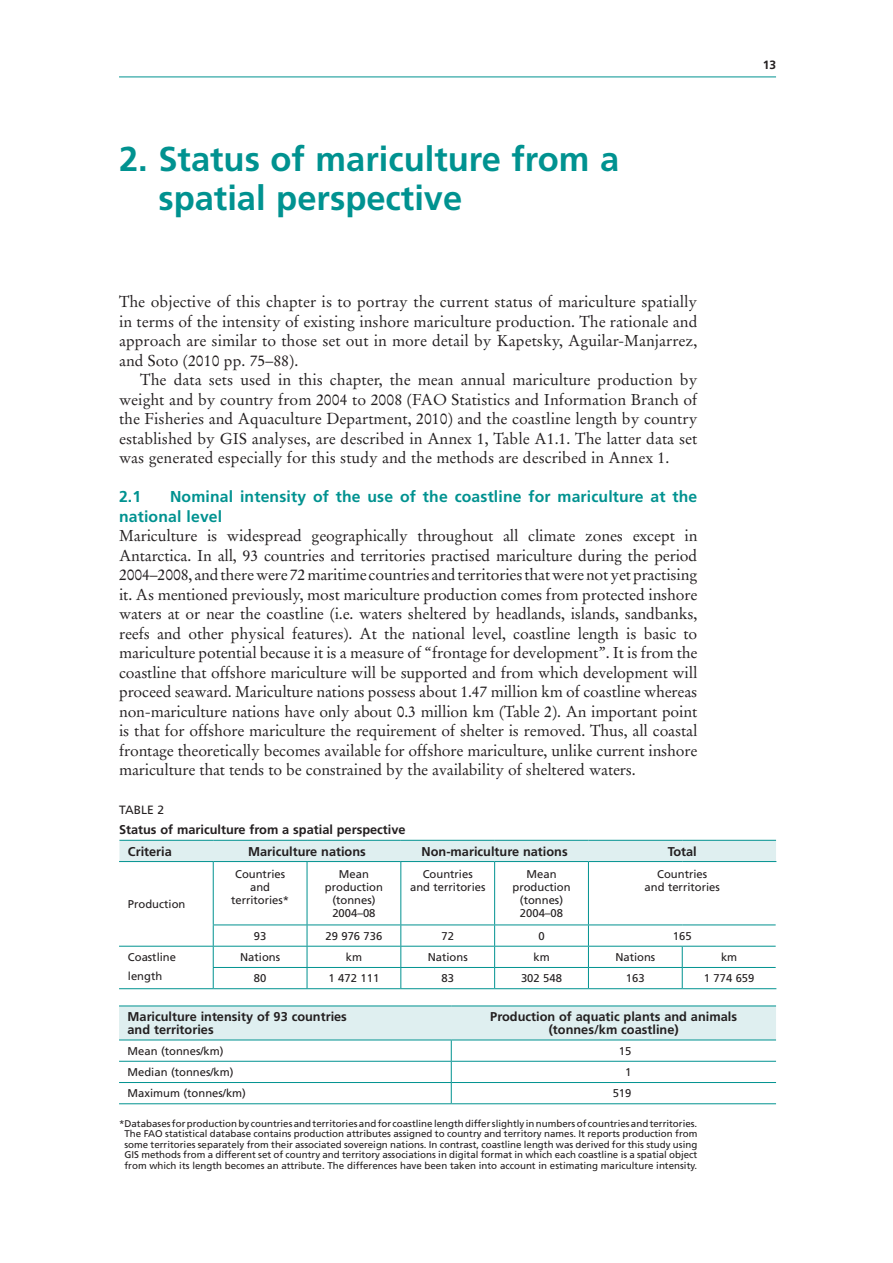
<style>
.page{position:relative;width:893px;height:1263px;background:#fff}
.page>*{position:absolute;margin:0;border:0;box-sizing:border-box;transform-origin:0 0}
.t1{font:700 34.5px/39px "Frutiger LT Std";color:#009290}
.t2{font:15.75px/19.5px "Stempel Garamond LT Std";color:#231f20;text-align:justify}
.t3{font:700 15.75px/19.5px "Frutiger LT Std";letter-spacing:.01em;color:#009290}
.t4{font:700 12.75px/12.8px "Frutiger LT Std";color:#231f20}
.t5{font:12px "Frutiger LT Std";color:#231f20}
.t6{font:700 12px "Frutiger LT Std";color:#231f20}
.t7{font:11.25px/12.8px "Frutiger LT Std";color:#231f20;text-align:center}
.t8{font:9.75px/10.5px "Frutiger LT Std";color:#231f20;text-align:center}
</style>
<div class="page">
<hr style="left:119px;top:77px;width:657px;height:1px;background:#009290">
<div style="left:119px;top:841px;width:657px;height:20px;background:#dfeff0"></div>
<hr style="left:119px;top:988px;width:94px;height:1px;background:#009290">
<hr style="left:213px;top:988px;width:94px;height:1px;background:#009290">
<hr style="left:307px;top:988px;width:94px;height:1px;background:#009290">
<hr style="left:401px;top:988px;width:94px;height:1px;background:#009290">
<hr style="left:495px;top:988px;width:93px;height:1px;background:#009290">
<hr style="left:588px;top:988px;width:94px;height:1px;background:#009290">
<hr style="left:682px;top:988px;width:94px;height:1px;background:#009290">
<hr style="left:119px;top:840px;width:94px;height:1px;background:#009290">
<hr style="left:213px;top:840px;width:94px;height:1px;background:#009290">
<hr style="left:307px;top:840px;width:94px;height:1px;background:#009290">
<hr style="left:401px;top:840px;width:94px;height:1px;background:#009290">
<hr style="left:495px;top:840px;width:93px;height:1px;background:#009290">
<hr style="left:588px;top:840px;width:94px;height:1px;background:#009290">
<hr style="left:682px;top:840px;width:94px;height:1px;background:#009290">
<hr style="left:119px;top:861px;width:94px;height:1px;background:#009290">
<hr style="left:213px;top:861px;width:94px;height:1px;background:#009290">
<hr style="left:307px;top:861px;width:94px;height:1px;background:#009290">
<hr style="left:401px;top:861px;width:94px;height:1px;background:#009290">
<hr style="left:495px;top:861px;width:93px;height:1px;background:#009290">
<hr style="left:588px;top:861px;width:94px;height:1px;background:#009290">
<hr style="left:682px;top:861px;width:94px;height:1px;background:#009290">
<hr style="left:213px;top:862px;width:1px;height:62px;background:#009290">
<hr style="left:307px;top:862px;width:1px;height:62px;background:#009290">
<hr style="left:400px;top:862px;width:1px;height:62px;background:#009290">
<hr style="left:494px;top:862px;width:1px;height:62px;background:#009290">
<hr style="left:588px;top:862px;width:1px;height:62px;background:#009290">
<hr style="left:119px;top:946px;width:94px;height:1px;background:#009290">
<hr style="left:213px;top:946px;width:94px;height:1px;background:#009290">
<hr style="left:307px;top:946px;width:94px;height:1px;background:#009290">
<hr style="left:401px;top:946px;width:94px;height:1px;background:#009290">
<hr style="left:495px;top:946px;width:93px;height:1px;background:#009290">
<hr style="left:588px;top:946px;width:94px;height:1px;background:#009290">
<hr style="left:682px;top:946px;width:94px;height:1px;background:#009290">
<hr style="left:213px;top:967px;width:94px;height:1px;background:#009290">
<svg style="left:213px;top:925px;width:1px;height:63px"></svg>
<hr style="left:307px;top:967px;width:94px;height:1px;background:#009290">
<svg style="left:307px;top:925px;width:1px;height:63px"></svg>
<hr style="left:401px;top:967px;width:94px;height:1px;background:#009290">
<svg style="left:400px;top:925px;width:1px;height:63px"></svg>
<hr style="left:495px;top:967px;width:93px;height:1px;background:#009290">
<svg style="left:494px;top:925px;width:1px;height:63px"></svg>
<hr style="left:588px;top:967px;width:94px;height:1px;background:#009290">
<svg style="left:588px;top:925px;width:1px;height:63px"></svg>
<hr style="left:682px;top:967px;width:94px;height:1px;background:#009290">
<svg style="left:682px;top:946px;width:1px;height:42px"></svg>
<hr style="left:213px;top:924px;width:94px;height:1px;background:#009290">
<hr style="left:307px;top:924px;width:94px;height:1px;background:#009290">
<hr style="left:401px;top:924px;width:94px;height:1px;background:#009290">
<hr style="left:495px;top:924px;width:93px;height:1px;background:#009290">
<hr style="left:588px;top:924px;width:94px;height:1px;background:#009290">
<hr style="left:682px;top:924px;width:94px;height:1px;background:#009290">
<hr style="left:119px;top:1005px;width:332px;height:1px;background:#009290">
<hr style="left:451px;top:1005px;width:325px;height:1px;background:#009290">
<hr style="left:119px;top:1103px;width:332px;height:1px;background:#009290">
<hr style="left:451px;top:1103px;width:325px;height:1px;background:#009290">
<svg style="left:119px;top:1006px;width:657px;height:97px"></svg>
<h1 class="t1" style="left:158px;top:139px;width:462px;text-indent:-39px">2. Status of mariculture from a spatial perspective</h1>
<p class="t6" style="left:763px;top:57px;width:15px">13</p>
<p class="t2" style="left:119px;top:292px;width:580px">The objective of this chapter is to portray the current status of mariculture spatially in terms of the intensity of existing inshore mariculture production. The rationale and approach are similar to those set out in more detail by Kapetsky, Aguilar-Manjarrez, and Soto (2010 pp. 75–88).</p>
<p class="t2" style="left:119px;top:370px;width:580px;text-indent:21px">The data sets used in this chapter, the mean annual mariculture production by weight and by country from 2004 to 2008 (FAO Statistics and Information Branch of the Fisheries and Aquaculture Department, 2010) and the coastline length by country established by GIS analyses, are described in Annex 1, Table A1.1. The latter data set was generated especially for this study and the methods are described in Annex 1.</p>
<p class="t3" style="left:119px;top:487px;width:24px">2.1</p>
<p class="t3" style="left:119px;top:487px;width:580px;text-indent:51px">Nominal intensity of the use of the coastline for mariculture at the national level</p>
<p class="t2" style="left:119px;top:526px;width:580px">Mariculture is widespread geographically throughout all climate zones except in Antarctica. In all, 93 countries and territories practised mariculture during the period 2004–2008, and there were 72 maritime countries and territories that were not yet practising it. As mentioned previously, most mariculture production comes from protected inshore waters at or near the coastline (i.e. waters sheltered by headlands, islands, sandbanks, reefs and other physical features). At the national level, coastline length is basic to mariculture potential because it is a measure of “frontage for development”. It is from the coastline that offshore mariculture will be supported and from which development will proceed seaward. Mariculture nations possess about 1.47 million km of coastline whereas non-mariculture nations have only about 0.3 million km (Table 2). An important point is that for offshore mariculture the requirement of shelter is removed. Thus, all coastal frontage theoretically becomes available for offshore mariculture, unlike current inshore mariculture that tends to be constrained by the availability of sheltered waters.</p>
<p class="t5" style="left:119px;top:803px;width:47px">TABLE 2</p>
<p class="t4" style="left:128px;top:819px;width:279px;line-height:21.8px;text-indent:-9px">Status of mariculture from a spatial perspective<br>Criteria</p>
<p class="t4" style="left:248px;top:845px;width:119px">Mariculture nations</p>
<p class="t4" style="left:422px;top:845px;width:148px">Non-mariculture nations</p>
<p class="t4" style="left:668px;top:845px;width:31px">Total</p>
<p class="t7" style="left:128px;top:898px;width:59px">Production</p>
<p class="t7" style="left:231px;top:868px;width:60px">Countries and territories*</p>
<p class="t7" style="left:325px;top:868px;width:60px">Mean production (tonnes)<br>2004–08</p>
<p class="t7" style="left:410px;top:868px;width:77px">Countries<br>and territories</p>
<p class="t7" style="left:512px;top:868px;width:60px">Mean production (tonnes)<br>2004–08</p>
<p class="t7" style="left:645px;top:868px;width:77px">Countries<br>and territories</p>
<p class="t7" style="left:254px;top:929px;width:14px">93</p>
<p class="t7" style="left:325px;top:929px;width:58px">29 976 736</p>
<p class="t7" style="left:441px;top:929px;width:14px">72</p>
<p class="t7" style="left:538px;top:929px;width:8px">0</p>
<p class="t7" style="left:673px;top:929px;width:20px">165</p>
<p class="t7" style="left:128px;top:947px;width:50px;line-height:19.5px;text-align:left">Coastline length</p>
<p class="t7" style="left:240px;top:951px;width:42px">Nations</p>
<p class="t7" style="left:346px;top:951px;width:18px">km</p>
<p class="t7" style="left:428px;top:951px;width:42px">Nations</p>
<p class="t7" style="left:533px;top:951px;width:18px">km</p>
<p class="t7" style="left:615px;top:951px;width:42px">Nations</p>
<p class="t7" style="left:721px;top:951px;width:18px">km</p>
<p class="t7" style="left:254px;top:972px;width:14px">80</p>
<p class="t7" style="left:329px;top:972px;width:52px">1 472 111</p>
<p class="t7" style="left:441px;top:972px;width:14px">83</p>
<p class="t7" style="left:521px;top:972px;width:42px">302 548</p>
<p class="t7" style="left:626px;top:972px;width:20px">163</p>
<p class="t7" style="left:704px;top:972px;width:52px">1 774 659</p>
<p class="t4" style="left:128px;top:1011px;width:221px">Mariculture intensity of 93 countries and territories</p>
<p class="t4" style="left:490px;top:1011px;width:248px;text-align:center">Production of aquatic plants and animals (tonnes/km coastline)</p>
<p class="t7" style="left:128px;top:1044px;width:97px">Mean (tonnes/km)</p>
<p class="t7" style="left:619px;top:1044px;width:14px">15</p>
<p class="t7" style="left:128px;top:1066px;width:107px">Median (tonnes/km)</p>
<p class="t7" style="left:625px;top:1066px;width:8px">1</p>
<p class="t7" style="left:128px;top:1087px;width:120px">Maximum (tonnes/km)</p>
<p class="t7" style="left:613px;top:1087px;width:20px">519</p>
<p class="t8" style="left:119px;top:1118px;width:580px">*Databases for production by countries and territories and for coastline length differ slightly in numbers of countries and territories.<br>The FAO statistical database contains production attributes assigned to country and territory names. It reports production from some territories separately from their associated sovereign nations. In contrast, coastline length was derived for this study using GIS methods from a different set of country and territory associations in digital format in which each coastline is a spatial object from which its length becomes an attribute. The differences have been taken into account in estimating mariculture intensity.</p>
</div>
